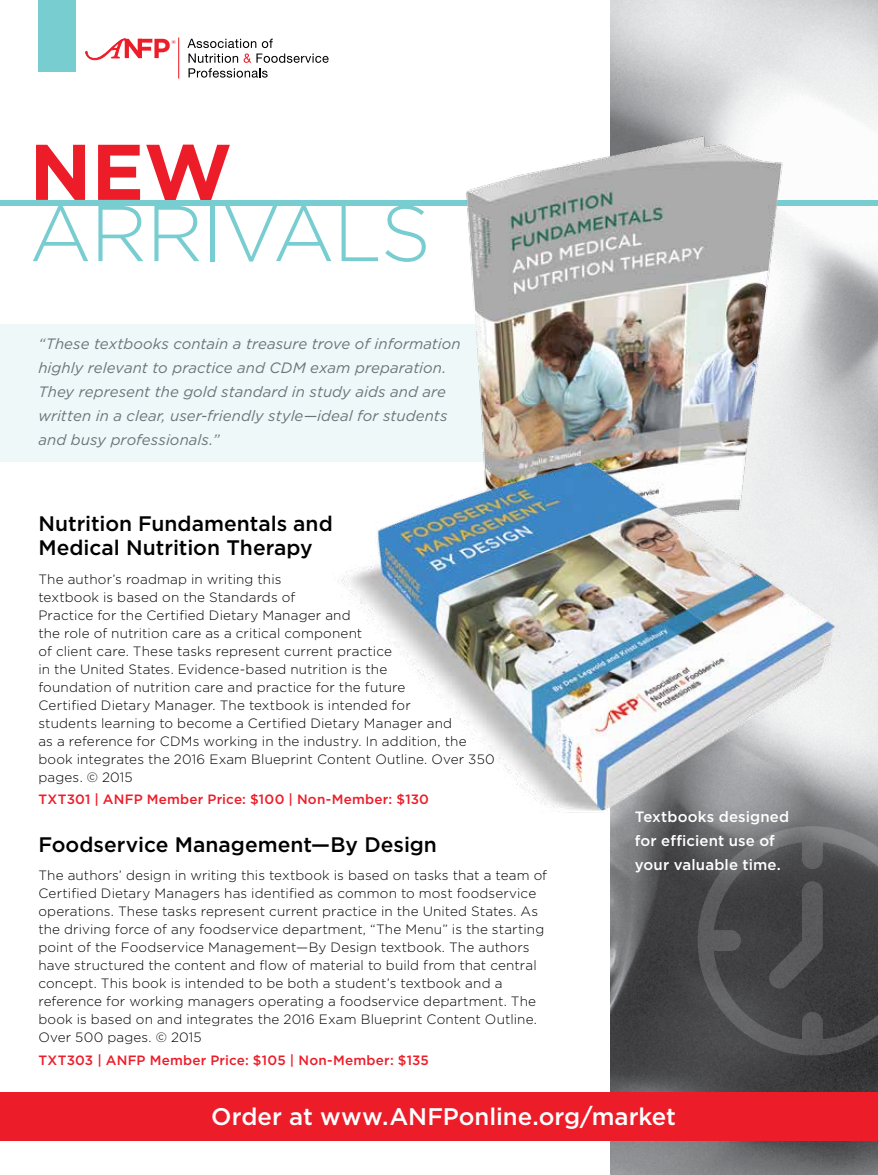
<style>
.page{position:relative;width:878px;height:1175px;background:#fff}
.page>*{position:absolute;margin:0;border:0;box-sizing:border-box;transform-origin:0 0}
.t1{font:300 78.75px "Gotham";letter-spacing:-.02em;color:#78cdd1}
.t2{font:700 78.75px "Gotham";color:#ed1c29}
.t3{font:500 24px "Gotham";color:#fff}
.t4{font:500 21px/24px "Gotham";color:#000}
.t5{font:italic 15px/24px "Gotham";letter-spacing:.005em;color:#6a747b}
.t6{font:500 15px/24px "Gotham";letter-spacing:.01em;color:#fff}
.t7{font:300 13.5px/18px "Gotham";letter-spacing:.01em;color:#000}
.t8{font:500 13.5px "Gotham";letter-spacing:.015em;color:#ed1c29}
.t9{font:500 5.55px "Gotham";color:#ed1c29}
</style>
<div class="page">
<div style="left:0;top:324px;width:516px;height:137px;background:#eff8f8"></div>
<img style="left:610px;top:0;width:268px;height:1174px">
<div style="left:38px;top:0;width:38px;height:72px;background:#78cdd1"></div>
<hr style="left:178px;top:38px;width:1px;height:40px;background:#ed1c29">
<svg style="left:85px;top:39px;width:85px;height:21px"></svg>
<svg style="left:187px;top:39px;width:69px;height:9px"></svg>
<svg style="left:262px;top:39px;width:11px;height:9px"></svg>
<svg style="left:188px;top:54px;width:140px;height:24px"></svg>
<div style="left:0;top:200px;width:878px;height:5px;background:#78cdd1"></div>
<img style="left:424px;top:101px;width:419px;height:344px">
<img style="left:333px;top:445px;width:539px;height:402px">
<svg style="left:697px;top:826px;width:181px;height:229px;background:#4e4e4f"></svg>
<svg style="left:768px;top:881px;width:54px;height:107px;background:#484849"></svg>
<div style="left:0;top:1092px;width:878px;height:49px;background:#ed1c29"></div>
<p class="t9" style="left:171px;top:38px;width:6px">®</p>
<h1 class="t2" style="left:29px;top:126px;width:204px">NEW</h1>
<h1 class="t1" style="left:29px;top:190px;width:403px">ARRIVALS</h1>
<p class="t5" style="left:38px;top:332px;width:424px">“These textbooks contain a treasure trove of information highly relevant to practice and CDM exam preparation.<br>They represent the gold standard in study aids and are written in a clear, user-friendly style—ideal for students and busy professionals.”</p>
<h3 class="t4" style="left:38px;top:511px;width:296px">Nutrition Fundamentals and<br>Medical Nutrition Therapy</h3>
<p class="t7" style="left:38px;top:570px;width:458px">The author’s roadmap in writing this<br>textbook is based on the Standards of<br>Practice for the Certified Dietary Manager and<br>the role of nutrition care as a critical component<br>of client care. These tasks represent current practice<br>in the United States. Evidence-based nutrition is the<br>foundation of nutrition care and practice for the future<br>Certified Dietary Manager. The textbook is intended for<br>students learning to become a Certified Dietary Manager and<br>as a reference for CDMs working in the industry. In addition, the book integrates the 2016 Exam Blueprint Content Outline. Over 350 pages. © 2015</p>
<p class="t8" style="left:38px;top:791px;width:392px">TXT301 | ANFP Member Price: $100 | Non-Member: $130</p>
<h3 class="t4" style="left:38px;top:832px;width:400px">Foodservice Management—By Design</h3>
<p class="t7" style="left:38px;top:866px;width:510px">The authors’ design in writing this textbook is based on tasks that a team of Certified Dietary Managers has identified as common to most foodservice operations. These tasks represent current practice in the United States. As the driving force of any foodservice department, “The Menu” is the starting point of the Foodservice Management—By Design textbook. The authors have structured the content and flow of material to build from that central concept. This book is intended to be both a student’s textbook and a reference for working managers operating a foodservice department. The book is based on and integrates the 2016 Exam Blueprint Content Outline.<br>Over 500 pages. © 2015</p>
<p class="t8" style="left:38px;top:1052px;width:392px">TXT303 | ANFP Member Price: $105 | Non-Member: $135</p>
<p class="t6" style="left:635px;top:804px;width:156px">Textbooks designed for efficient use of your valuable time.</p>
<h2 class="t3" style="left:211px;top:1103px;width:466px">Order at www.ANFPonline.org/market</h2>
</div>
